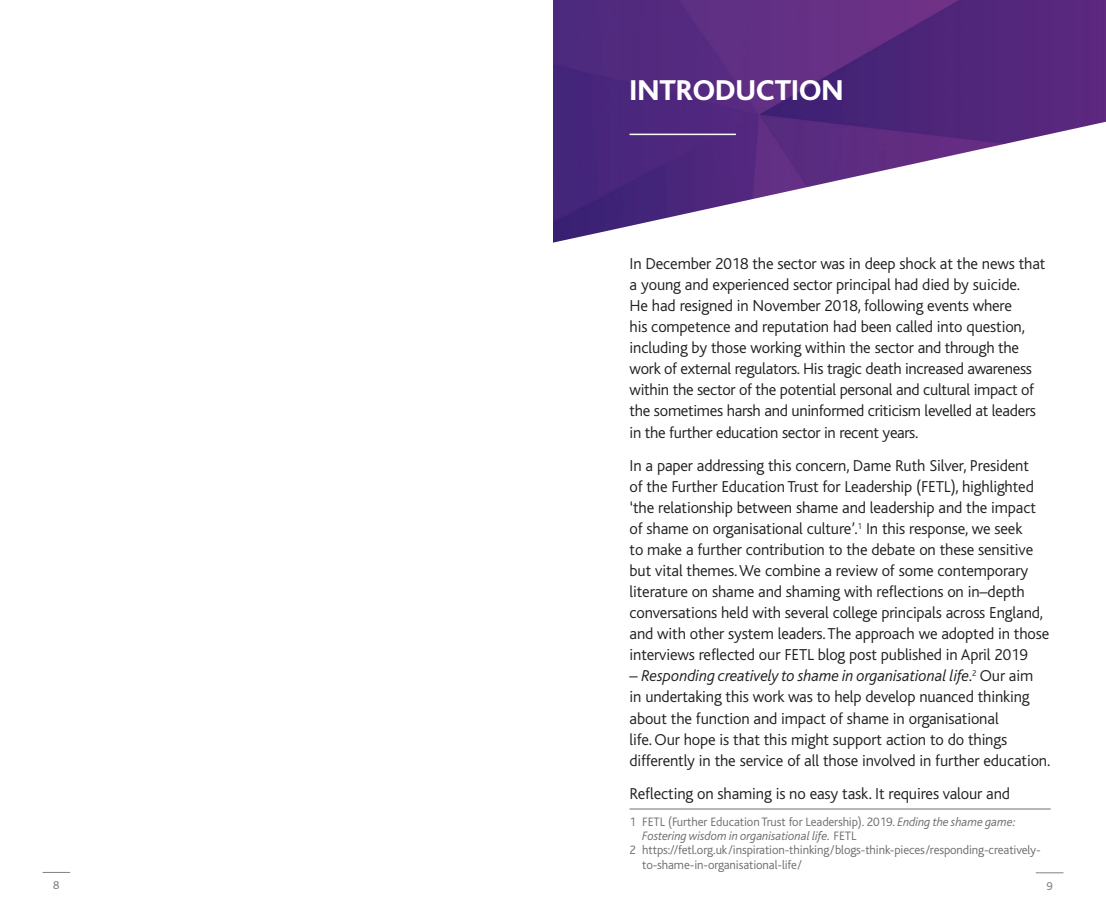
<style>
.page{position:relative;width:1106px;height:915px;background:#fff}
.page>*{position:absolute;margin:0;border:0;box-sizing:border-box;transform-origin:0 0}
.t1{font:800 30px "Bliss";color:#fff}
.t2{font:300 16.5px/21px "Bliss";letter-spacing:-.01em;color:#231f20}
.t3{font:300 12.75px "Bliss";letter-spacing:-.01em;color:#6c6d70}
.t4{font:italic 300 12.75px "Bliss";letter-spacing:-.01em;color:#6c6d70}
.t5{font:12px "Bliss";color:#808285}
.s1{font-style:italic}
.s2{font-style:normal}
</style>
<div class="page">
<svg style="left:1035px;top:872px;width:28px;height:1px"></svg>
<img style="left:553px;top:0;width:553px;height:242px">
<hr style="left:629px;top:134px;width:107px;height:1px;background:#fff">
<hr style="left:629px;top:808px;width:421px;height:1px;background:#6c6d70">
<h1 class="t1" style="left:629px;top:74px;width:215px">INTRODUCTION</h1>
<p class="t2" style="left:629px;top:253px;width:417px">In December 2018 the sector was in deep shock at the news that a young and experienced sector principal had died by suicide.<br>He had resigned in November 2018, following events where<br>his competence and reputation had been called into question, including by those working within the sector and through the work of external regulators. His tragic death increased awareness within the sector of the potential personal and cultural impact of the sometimes harsh and uninformed criticism levelled at leaders in the further education sector in recent years.</p>
<p class="t2" style="left:629px;top:455px;width:421px">In a paper addressing this concern, Dame Ruth Silver, President<br>of the Further Education Trust for Leadership (FETL), highlighted ‘the relationship between shame and leadership and the impact of shame on organisational culture’.<sup>1</sup> In this response, we seek<br>to make a further contribution to the debate on these sensitive but vital themes. We combine a review of some contemporary literature on shame and shaming with reflections on in–depth conversations held with several college principals across England, and with other system leaders. The approach we adopted in those interviews reflected our FETL blog post published in April 2019</p>
<p class="t2" style="left:629px;top:665px;width:422px">– <span class="s1">Responding creatively to shame in organisational life</span>.<sup>2</sup> Our aim<br>in undertaking this work was to help develop nuanced thinking about the function and impact of shame in organisational<br>life. Our hope is that this might support action to do things differently in the service of all those involved in further education.</p>
<p class="t2" style="left:629px;top:783px;width:382px">Reflecting on shaming is no easy task. It requires valour and</p>
<p class="t3" style="left:629px;top:814px;width:388px">1 FETL (Further Education Trust for Leadership). 2019. <span class="s1">Ending the shame game:</span></p>
<p class="t4" style="left:642px;top:829px;width:216px">Fostering wisdom in organisational life. <span class="s2">FETL</span></p>
<p class="t3" style="left:629px;top:843px;width:413px">2 https://fetl.org.uk/inspiration-thinking/blogs-think-pieces/responding-creatively-</p>
<p class="t3" style="left:642px;top:857px;width:161px">to-shame-in-organisational-life/</p>
<p class="t5" style="left:53px;top:878px;width:8px">8</p>
<p class="t5" style="left:1046px;top:879px;width:8px">9</p>
</div>
